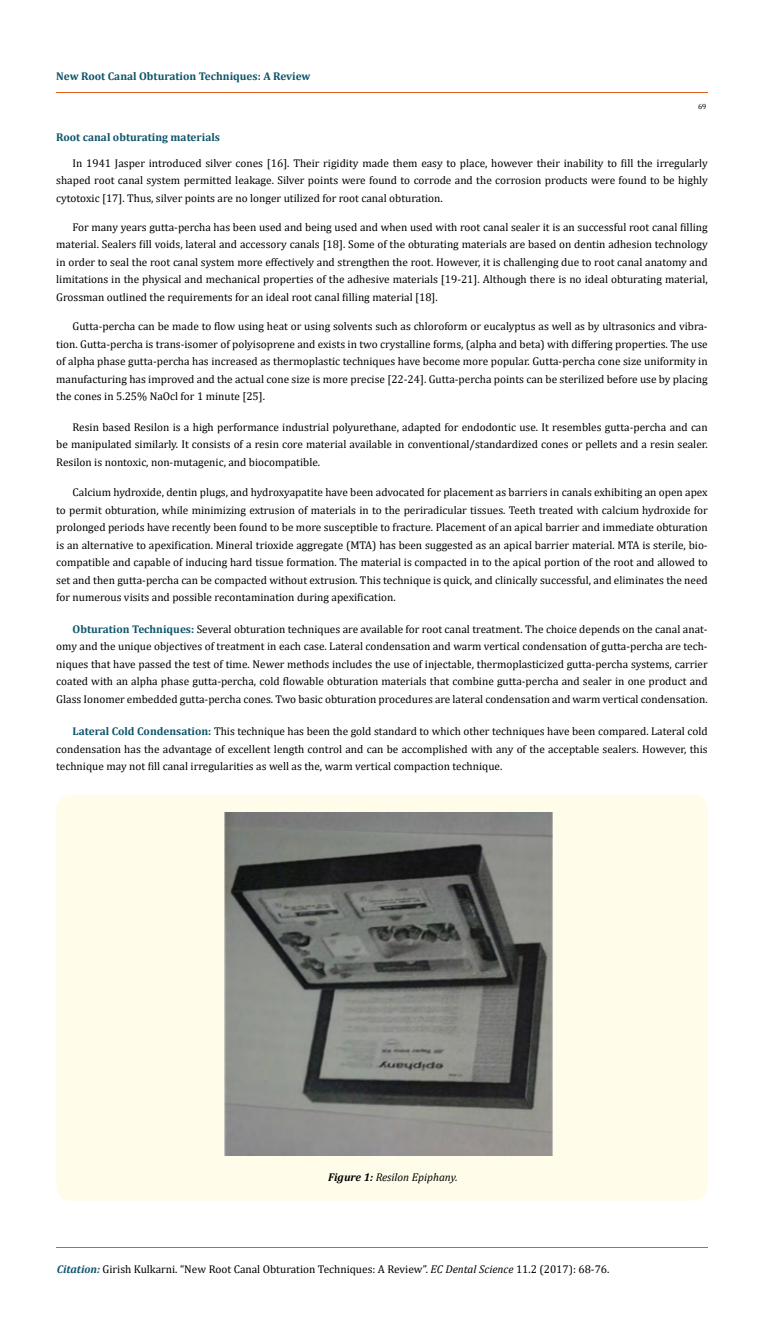
<style>
.page{position:relative;width:764px;height:1337px;background:#fff}
.page>*{position:absolute;margin:0;border:0;box-sizing:border-box;transform-origin:0 0}
.t1{font:11.25px/17.5px "Cambria";color:#000;text-align:justify}
.t2{font:700 11.25px "Cambria";color:#0e546a}
.t3{font:italic 11.25px "Cambria";color:#000}
.t4{font:7.5px "Cambria";color:#000}
.s1{font-weight:700;color:#0e546a}
.s2{font-weight:700}
.s3{font-weight:700;font-style:italic;color:#0e546a}
.s4{font-style:italic}
</style>
<div class="page">
<hr style="left:56px;top:92px;width:652px;height:1px;background:#e05d1a">
<hr style="left:56px;top:1247px;width:652px;height:1px;background:#e05d1a">
<div style="left:56px;top:794px;width:652px;height:406px;background:#fffde9;border-radius:15px"></div>
<img style="left:224px;top:812px;width:329px;height:343px">
<p class="t2" style="left:56px;top:68px;width:256px">New Root Canal Obturation Techniques: A Review</p>
<p class="t4" style="left:698px;top:102px;width:10px">69</p>
<p class="t2" style="left:56px;top:129px;width:165px">Root canal obturating materials</p>
<p class="t1" style="left:56px;top:154px;width:653px;text-indent:16px">In 1941 Jasper introduced silver cones [16]. Their rigidity made them easy to place, however their inability to fill the irregularly shaped root canal system permitted leakage. Silver points were found to corrode and the corrosion products were found to be highly cytotoxic [17]. Thus, silver points are no longer utilized for root canal obturation.</p>
<p class="t1" style="left:56px;top:218px;width:653px;text-indent:16px">For many years gutta-percha has been used and being used and when used with root canal sealer it is an successful root canal filling material. Sealers fill voids, lateral and accessory canals [18]. Some of the obturating materials are based on dentin adhesion technology in order to seal the root canal system more effectively and strengthen the root. However, it is challenging due to root canal anatomy and limitations in the physical and mechanical properties of the adhesive materials [19-21]. Although there is no ideal obturating material, Grossman outlined the requirements for an ideal root canal filling material [18].</p>
<p class="t1" style="left:56px;top:317px;width:653px;text-indent:16px">Gutta-percha can be made to flow using heat or using solvents such as chloroform or eucalyptus as well as by ultrasonics and vibra&shy;tion. Gutta-percha is trans-isomer of polyisoprene and exists in two crystalline forms, (alpha and beta) with differing properties. The use of alpha phase gutta-percha has increased as thermoplastic techniques have become more popular. Gutta-percha cone size uniformity in manufacturing has improved and the actual cone size is more precise [22-24]. Gutta-percha points can be sterilized before use by placing the cones in 5.25% NaOcl for 1 minute [25].</p>
<p class="t1" style="left:56px;top:418px;width:653px;text-indent:16px">Resin based Resilon is a high performance industrial polyurethane, adapted for endodontic use. It resembles gutta-percha and can be manipulated similarly. It consists of a resin core material available in conventional/standardized cones or pellets and a resin sealer.<br>Resilon is nontoxic, non-mutagenic, and biocompatible.</p>
<p class="t1" style="left:56px;top:483px;width:653px;text-indent:16px">Calcium hydroxide, dentin plugs, and hydroxyapatite have been advocated for placement as barriers in canals exhibiting an open apex to permit obturation, while minimizing extrusion of materials in to the periradicular tissues. Teeth treated with calcium hydroxide for prolonged periods have recently been found to be more susceptible to fracture. Placement of an apical barrier and immediate obturation is an alternative to apexification. Mineral trioxide aggregate (MTA) has been suggested as an apical barrier material. MTA is sterile, bio&shy;compatible and capable of inducing hard tissue formation. The material is compacted in to the apical portion of the root and allowed to set and then gutta-percha can be compacted without extrusion. This technique is quick, and clinically successful, and eliminates the need for numerous visits and possible recontamination during apexification.</p>
<p class="t1" style="left:56px;top:620px;width:653px;text-indent:16px"><span class="s1">Obturation Techniques:</span> Several obturation techniques are available for root canal treatment. The choice depends on the canal anat&shy;omy and the unique objectives of treatment in each case. Lateral condensation and warm vertical condensation of gutta-percha are tech&shy;niques that have passed the test of time. Newer methods includes the use of injectable, thermoplasticized gutta-percha systems, carrier coated with an alpha phase gutta-percha, cold flowable obturation materials that combine gutta-percha and sealer in one product and Glass Ionomer embedded gutta-percha cones. Two basic obturation procedures are lateral condensation and warm vertical condensation.</p>
<p class="t1" style="left:56px;top:722px;width:653px;text-indent:16px"><span class="s1">Lateral Cold Condensation:</span> This technique has been the gold standard to which other techniques have been compared. Lateral cold condensation has the advantage of excellent length control and can be accomplished with any of the acceptable sealers. However, this technique may not fill canal irregularities as well as the, warm vertical compaction technique.</p>
<p class="t3" style="left:328px;top:1169px;width:131px"><span class="s2">Figure 1:</span> Resilon Epiphany.</p>
<p class="t1" style="left:57px;top:1260px;width:554px"><span class="s3">Citation:</span> Girish Kulkarni. “New Root Canal Obturation Techniques: A Review”. <span class="s4">EC Dental Science</span> 11.2 (2017): 68-76.</p>
</div>
